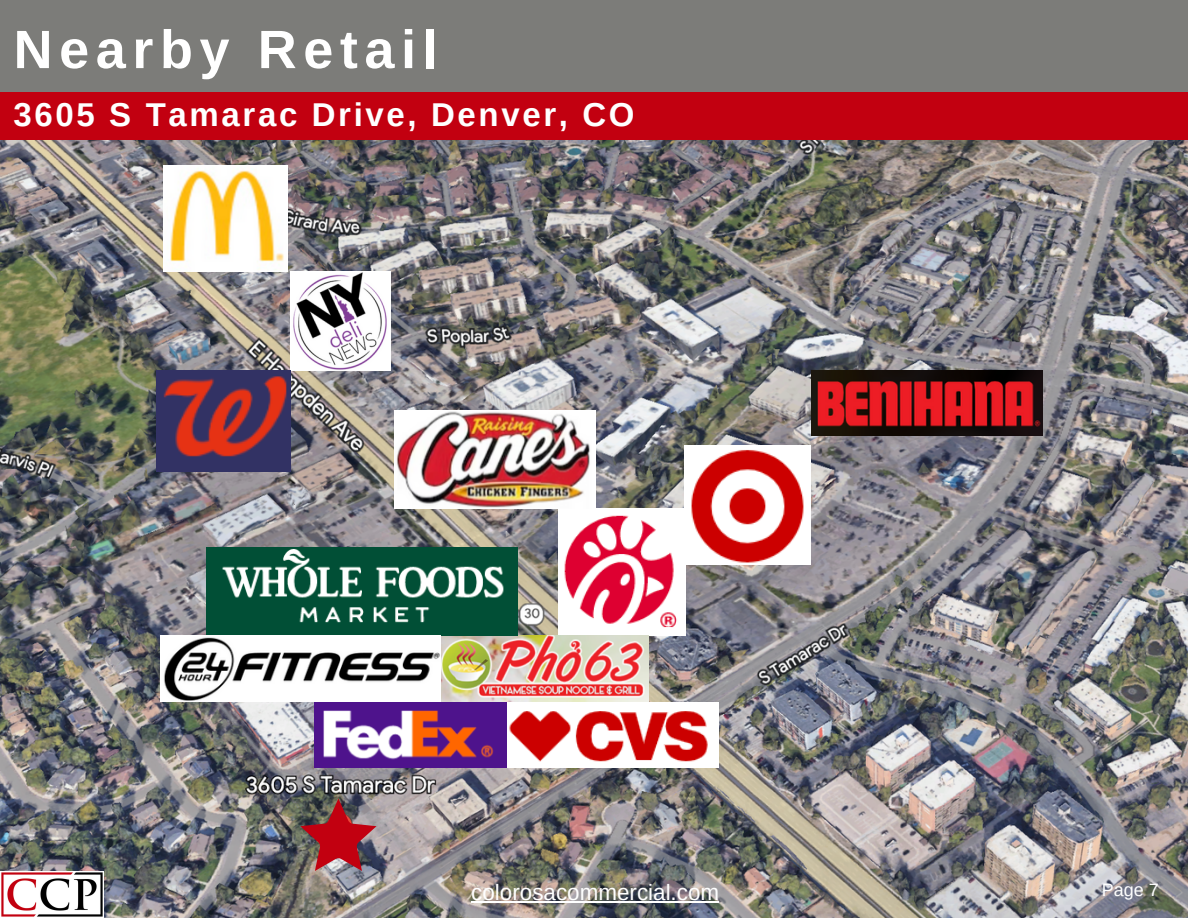
<style>
.page{position:relative;width:1188px;height:918px;background:#fff}
.page>*{position:absolute;margin:0;border:0;box-sizing:border-box;transform-origin:0 0}
.t1{font:700 54px "Arimo";letter-spacing:.12em;color:#fff}
.t2{font:700 33px "Arimo";letter-spacing:.08em;color:#fff}
.t3{font:22.35px "Arimo";color:#fff}
.t4{font:18px "Arimo";color:#fff}
</style>
<div class="page">
<img style="left:0;top:139px;width:1188px;height:779px">
<img style="left:558px;top:508px;width:127px;height:127px">
<img style="left:160px;top:635px;width:488px;height:66px">
<img style="left:207px;top:548px;width:310px;height:87px">
<img style="left:394px;top:411px;width:202px;height:98px">
<img style="left:290px;top:271px;width:101px;height:99px">
<img style="left:164px;top:166px;width:123px;height:105px">
<img style="left:157px;top:370px;width:134px;height:102px">
<img style="left:685px;top:445px;width:126px;height:119px">
<img style="left:811px;top:370px;width:232px;height:66px">
<img style="left:315px;top:702px;width:403px;height:65px">
<div style="left:0;top:0;width:1188px;height:129px;background:#7c7c79"></div>
<div style="left:0;top:92px;width:1188px;height:47px;background:#c20010"></div>
<img style="left:0;top:871px;width:104px;height:47px">
<img style="left:300px;top:799px;width:77px;height:72px">
<hr style="left:471px;top:902px;width:248px;height:1px;background:#fff">
<h1 class="t1" style="left:14px;top:19px;width:426px">Nearby Retail</h1>
<p class="t2" style="left:14px;top:96px;width:623px">3605 S Tamarac Drive, Denver, CO</p>
<p class="t3" style="left:471px;top:880px;width:249px">colorosacommercial.com</p>
<p class="t4" style="left:1102px;top:880px;width:59px">Page 7</p>
</div>
